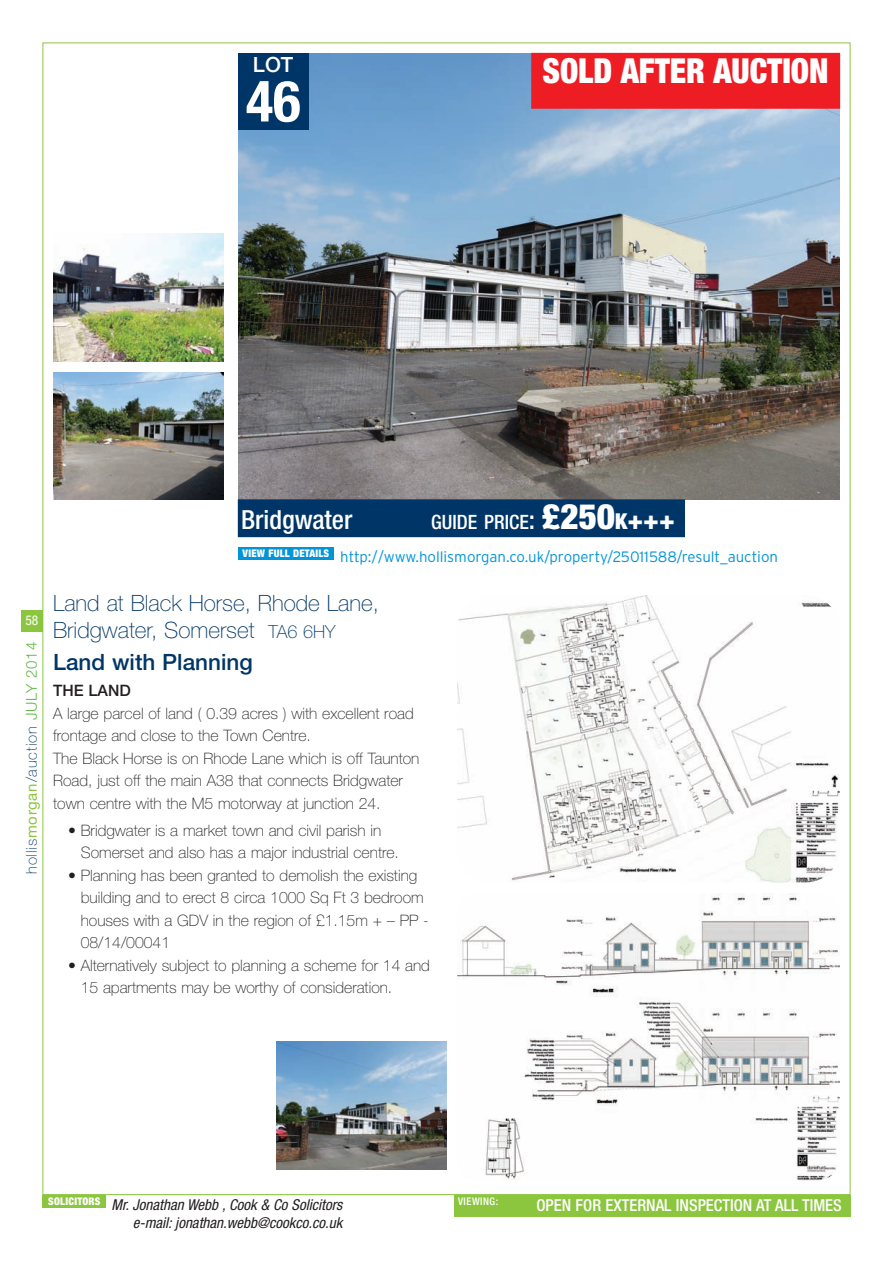
<style>
.page{position:relative;width:893px;height:1263px;background:#fff}
.page>*{position:absolute;margin:0;border:0;box-sizing:border-box;transform-origin:0 0}
.t1{font:700 condensed 57px "Helvetica Neue";color:#fff}
.t2{font:900 condensed 34.5px "Helvetica Neue";color:#fff;scale:.95 1}
.t3{font:500 condensed 26.4px "Helvetica Neue";color:#fff}
.t4{font:100 22.5px/27px "Helvetica Neue";color:#003667}
.t5{font:500 22.5px "Helvetica Neue";color:#003667}
.t6{font:500 21px "Helvetica Neue";color:#fff}
.t7{font:500 condensed 19.8px "Helvetica Neue";color:#fff}
.t8{font:500 condensed 16.5px "Helvetica Neue";color:#fff}
.t9{font:100 15.75px/22.5px "Helvetica Neue";color:#231f20}
.t10{font:500 15.75px "Helvetica Neue";color:#231f20}
.t11{font:300 15px "Interstate";color:#0095d9}
.t12{font:italic condensed 15px/18px "Helvetica Neue";color:#231f20;text-align:right}
.t13{font:100 15px "Helvetica Neue";letter-spacing:.055em;color:#003667}
.t14{font:condensed 13.5px "Helvetica Neue";color:#fff}
.t15{font:900 condensed 10.5px "Helvetica Neue";letter-spacing:.025em;color:#fff}
.t16{font:500 condensed 10.5px "Helvetica Neue";letter-spacing:.05em;color:#fff}
.s1{font-weight:400;color:#8bc63e}
.s2{font-weight:300;color:#60bb46}
.s3{font-size:26.4px}
.s4{font-weight:900;font-size:35.1px}
.s5{font-weight:900;font-size:21.9px}
.s6{font-weight:900;font-size:26.4px}
.s7{font-size:18px}
</style>
<div class="page">
<img style="left:457px;top:893px;width:383px;height:287px;border-radius:21px">
<img style="left:238px;top:53px;width:602px;height:447px">
<div style="left:43px;top:1195px;width:63px;height:13px;background:#8bc63e"></div>
<div style="left:238px;top:500px;width:446px;height:37px;background:#003667"></div>
<img style="left:457px;top:595px;width:383px;height:287px;border-radius:34px">
<img style="left:53px;top:234px;width:170px;height:127px">
<img style="left:53px;top:372px;width:170px;height:128px">
<div style="left:454px;top:1195px;width:396px;height:21px;background:#8bc63e"></div>
<div style="left:238px;top:547px;width:96px;height:13px;background:#0095d9"></div>
<img style="left:276px;top:1042px;width:171px;height:127px">
<div style="left:238px;top:53px;width:70px;height:77px;background:#003667"></div>
<div style="left:21px;top:610px;width:22px;height:21px;background:#8bc63e"></div>
<div style="left:532px;top:53px;width:308px;height:55px;background:#ee1d23"></div>
<h3 class="t6" style="left:253px;top:57px;width:42px">LOT</h3>
<h1 class="t1" style="left:246px;top:81px;width:56px">46</h1>
<h2 class="t2" style="left:542px;top:58px;width:303px">SOLD AFTER AUCTION</h2>
<p class="t14" style="left:25px;top:615px;width:14px">58</p>
<p class="t13" style="left:26px;top:874px;width:233px;rotate:-90deg">hollis<span class="s1">morgan</span>/auction <span class="s2">JULY 2014</span></p>
<h3 class="t3" style="left:241px;top:510px;width:113px">Bridgwater</h3>
<p class="t7" style="left:431px;top:515px;width:245px">GUIDE PRICE<span class="s3">:</span> <span class="s4">£250</span><span class="s5">K</span><span class="s6">+++</span></p>
<p class="t11" style="left:243px;top:551px;width:537px"><sup>VIEW</sup> <sup>FULL</sup> <sup>DETAILS</sup> http://www.hollismorgan.co.uk/property/25011588/result_auction</p>
<h3 class="t4" style="left:53px;top:592px;width:327px">Land at Black Horse, Rhode Lane,<br>Bridgwater, Somerset <span class="s7">TA6 6HY</span></h3>
<h3 class="t5" style="left:53px;top:654px;width:201px">Land with Planning</h3>
<p class="t10" style="left:53px;top:685px;width:79px">THE LAND</p>
<p class="t9" style="left:53px;top:703px;width:368px">A large parcel of land ( 0.39 acres ) with excellent road frontage and close to the Town Centre.<br>The Black Horse is on Rhode Lane which is off Taunton Road, just off the main A38 that connects Bridgwater town centre with the M5 motorway at junction 24.</p>
<p class="t9" style="left:81px;top:820px;width:320px;text-indent:-13px">• Bridgwater is a market town and civil parish in<br>Somerset and also has a major industrial centre.</p>
<p class="t9" style="left:81px;top:865px;width:349px;text-indent:-13px">• Planning has been granted to demolish the existing building and to erect 8 circa 1000 Sq Ft 3 bedroom houses with a GDV in the region of £1.15m + – PP - 08/14/00041</p>
<p class="t9" style="left:81px;top:955px;width:351px;text-indent:-13px">• Alternatively subject to planning a scheme for 14 and<br>15 apartments may be worthy of consideration.</p>
<p class="t15" style="left:48px;top:1197px;width:54px">SOLICITORS</p>
<p class="t12" style="left:111px;top:1197px;width:235px">Mr. Jonathan Webb , Cook &amp; Co Solicitors e-mail: jonathan.webb@cookco.co.uk</p>
<p class="t16" style="left:458px;top:1197px;width:42px">VIEWING:</p>
<p class="t8" style="left:536px;top:1199px;width:307px">OPEN FOR EXTERNAL INSPECTION AT ALL TIMES</p>
</div>
